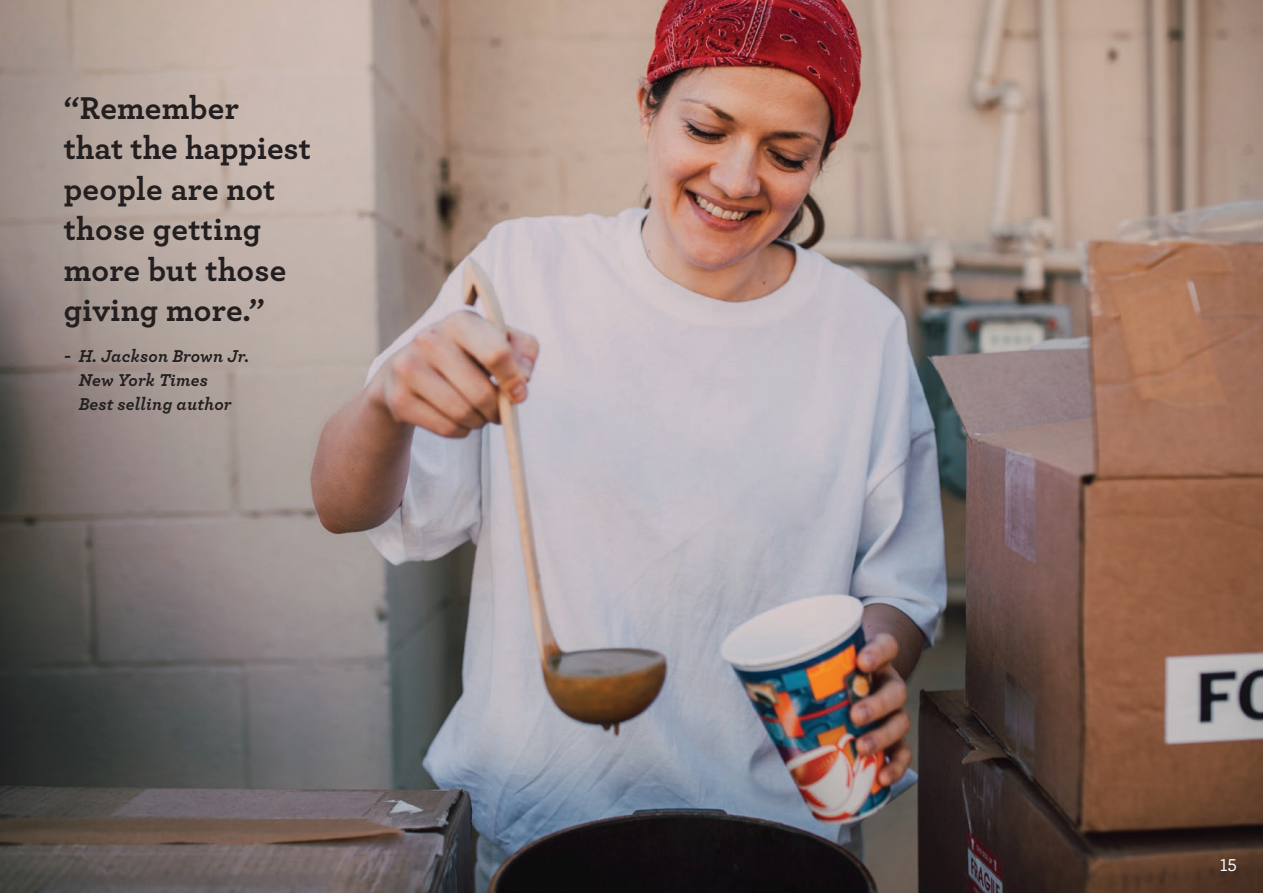
<style>
.page{position:relative;width:1263px;height:893px;background:#fff}
.page>*{position:absolute;margin:0;border:0;box-sizing:border-box;transform-origin:0 0}
.t1{font:700 33px/40.5px "Archer";letter-spacing:.005em;color:#231f20}
.t2{font:italic 700 18px/24px "Archer";letter-spacing:.01em;color:#231f20}
.t3{font:500 18px "Archer";color:#fff}
</style>
<div class="page">
<img style="left:0;top:0;width:1263px;height:893px">
<p class="t1" style="left:64px;top:89px;width:249px">“Remember<br>that the happiest people are not those getting more but those giving more.”</p>
<p class="t2" style="left:79px;top:345px;width:172px;text-indent:-15px">- H. Jackson Brown Jr.<br>New York Times<br>Best selling author</p>
<p class="t3" style="left:1220px;top:857px;width:18px">15</p>
</div>
